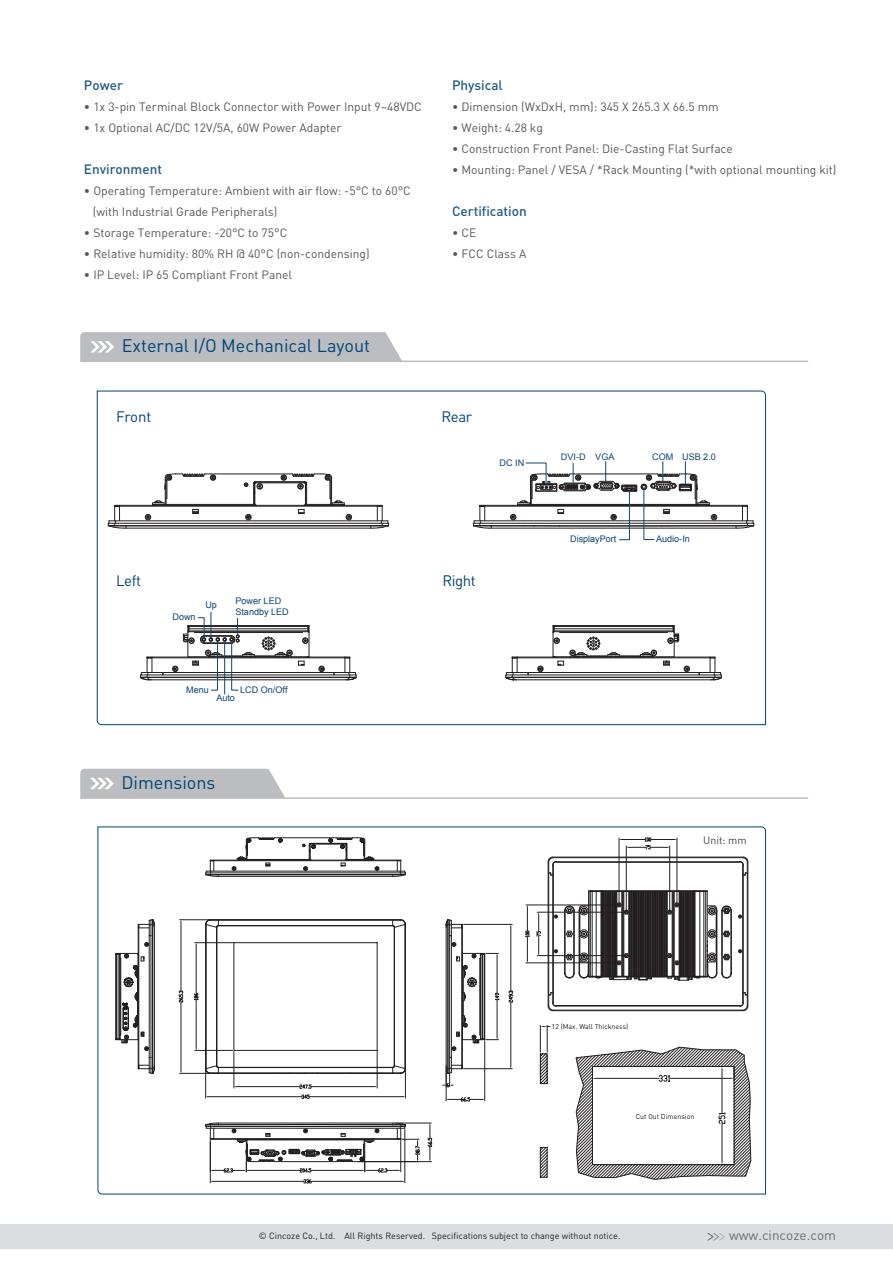
<style>
.page{position:relative;width:893px;height:1263px;background:#fff}
.page>*{position:absolute;margin:0;border:0;box-sizing:border-box;transform-origin:0 0}
.t1{font:18px "DIN Pro";color:#004475}
.t2{font:15px "DIN Pro";letter-spacing:-.03em;color:#004475}
.t3{font:500 13.5px "DIN Pro";color:#225b89}
.t4{font:13.5px "DIN Pro";color:#6c6d70}
.t5{font:12px/21px "DIN Pro";color:#57585a}
.t6{font:10.5px "DIN Pro";color:#424142}
.t7{font:9px/10.9px "Arial";color:#0d4573}
.t8{font:9px "DIN Pro";color:#231f20}
.t9{font:7.05px "DIN Pro";color:#231f20}
</style>
<div class="page">
<div style="left:0;top:1224px;width:893px;height:24px;background:#dcdddf"></div>
<svg style="left:707px;top:1233px;width:18px;height:7px"></svg>
<hr style="left:80px;top:797px;width:728px;height:2px;background:#bcbdc0">
<svg style="left:80px;top:769px;width:205px;height:28px;background:#c0c1c4"></svg>
<svg style="left:97px;top:826px;width:669px;height:369px"></svg>
<hr style="left:556px;top:1005px;width:184px;height:1px;background:#231f20">
<hr style="left:556px;top:1006px;width:184px;height:1px;background:#231f20">
<hr style="left:553px;top:1010px;width:190px;height:1px;background:#231f20">
<hr style="left:553px;top:865px;width:1px;height:137px;background:#231f20">
<hr style="left:552px;top:865px;width:1px;height:138px;background:#231f20">
<hr style="left:548px;top:862px;width:1px;height:144px;background:#231f20">
<hr style="left:748px;top:862px;width:1px;height:144px;background:#231f20">
<hr style="left:747px;top:862px;width:1px;height:143px;background:#231f20">
<hr style="left:743px;top:865px;width:1px;height:138px;background:#231f20">
<hr style="left:742px;top:865px;width:1px;height:137px;background:#231f20">
<hr style="left:553px;top:857px;width:190px;height:1px;background:#231f20">
<hr style="left:556px;top:861px;width:184px;height:1px;background:#231f20">
<hr style="left:556px;top:862px;width:184px;height:1px;background:#231f20">
<svg style="left:548px;top:1002px;width:9px;height:9px"></svg>
<svg style="left:739px;top:857px;width:9px;height:9px"></svg>
<svg style="left:738px;top:915px;width:4px;height:4px"></svg>
<svg style="left:738px;top:949px;width:4px;height:4px"></svg>
<svg style="left:739px;top:1002px;width:9px;height:9px"></svg>
<svg style="left:525px;top:837px;width:207px;height:144px"></svg>
<svg style="left:116px;top:953px;width:4px;height:90px"></svg>
<svg style="left:120px;top:837px;width:59px;height:325px"></svg>
<svg style="left:179px;top:837px;width:334px;height:346px"></svg>
<svg style="left:145px;top:866px;width:311px;height:317px"></svg>
<hr style="left:80px;top:361px;width:728px;height:1px;background:#bcbdc0">
<div style="left:80px;top:332px;width:322px;height:29px;background:#bcbdc0"></div>
<svg style="left:96px;top:390px;width:670px;height:335px"></svg>
<hr style="left:517px;top:657px;width:198px;height:1px;background:#231f20">
<hr style="left:512px;top:658px;width:203px;height:1px;background:#231f20">
<hr style="left:507px;top:672px;width:214px;height:1px;background:#231f20">
<hr style="left:512px;top:677px;width:203px;height:1px;background:#231f20">
<hr style="left:506px;top:675px;width:215px;height:1px;background:#231f20">
<hr style="left:516px;top:679px;width:197px;height:1px;background:#231f20">
<svg style="left:505px;top:657px;width:13px;height:23px"></svg>
<svg style="left:710px;top:657px;width:12px;height:23px"></svg>
<svg style="left:553px;top:625px;width:137px;height:47px"></svg>
<svg style="left:537px;top:666px;width:7px;height:6px"></svg>
<hr style="left:205px;top:474px;width:87px;height:1px;background:#231f20">
<hr style="left:254px;top:481px;width:52px;height:1px;background:#231f20">
<hr style="left:256px;top:482px;width:49px;height:1px;background:#231f20">
<hr style="left:256px;top:483px;width:49px;height:1px;background:#231f20">
<hr style="left:166px;top:504px;width:89px;height:1px;background:#231f20">
<hr style="left:115px;top:505px;width:262px;height:1px;background:#231f20">
<hr style="left:115px;top:506px;width:267px;height:1px;background:#231f20">
<hr style="left:109px;top:520px;width:279px;height:1px;background:#231f20">
<hr style="left:108px;top:523px;width:281px;height:1px;background:#231f20">
<hr style="left:126px;top:525px;width:245px;height:1px;background:#231f20">
<hr style="left:126px;top:526px;width:245px;height:1px;background:#231f20">
<hr style="left:123px;top:528px;width:248px;height:1px;background:#231f20">
<svg style="left:371px;top:505px;width:18px;height:29px"></svg>
<svg style="left:244px;top:482px;width:25px;height:24px"></svg>
<svg style="left:108px;top:505px;width:19px;height:24px"></svg>
<svg style="left:145px;top:473px;width:71px;height:48px"></svg>
<svg style="left:245px;top:513px;width:7px;height:8px"></svg>
<svg style="left:281px;top:473px;width:71px;height:48px"></svg>
<svg style="left:473px;top:461px;width:282px;height:80px"></svg>
<hr style="left:309px;top:626px;width:1px;height:31px;background:#231f20">
<hr style="left:147px;top:677px;width:203px;height:1px;background:#231f20">
<hr style="left:151px;top:679px;width:197px;height:1px;background:#231f20">
<hr style="left:141px;top:675px;width:215px;height:1px;background:#231f20">
<hr style="left:141px;top:672px;width:214px;height:1px;background:#231f20">
<hr style="left:147px;top:658px;width:203px;height:1px;background:#231f20">
<hr style="left:147px;top:657px;width:198px;height:1px;background:#231f20">
<svg style="left:345px;top:657px;width:12px;height:23px"></svg>
<svg style="left:140px;top:657px;width:13px;height:23px"></svg>
<svg style="left:318px;top:666px;width:7px;height:6px"></svg>
<svg style="left:172px;top:612px;width:137px;height:79px"></svg>
<hr style="left:224px;top:641px;width:1px;height:53px;background:#0d4573">
<svg style="left:540px;top:1025px;width:211px;height:155px"></svg>
<p class="t3" style="left:84px;top:74px;width:40px">Power</p>
<p class="t5" style="left:84px;top:96px;width:339px">• 1x 3-pin Terminal Block Connector with Power Input 9~48VDC</p>
<p class="t5" style="left:84px;top:117px;width:259px">• 1x Optional AC/DC 12V/5A, 60W Power Adapter</p>
<p class="t3" style="left:84px;top:158px;width:79px">Environment</p>
<p class="t5" style="left:93px;top:180px;width:319px;text-indent:-9px">• Operating Temperature: Ambient with air flow: -5°C to 60°C (with Industrial Grade Peripherals)</p>
<p class="t5" style="left:84px;top:222px;width:205px">• Storage Temperature: -20°C to 75°C</p>
<p class="t5" style="left:84px;top:243px;width:287px">• Relative humidity: 80% RH @ 40°C (non-condensing)</p>
<p class="t5" style="left:84px;top:264px;width:210px">• IP Level: IP 65 Compliant Front Panel</p>
<h1 class="t1" style="left:122px;top:334px;width:250px">External I/O Mechanical Layout</h1>
<p class="t3" style="left:452px;top:74px;width:52px">Physical</p>
<p class="t5" style="left:452px;top:96px;width:268px">• Dimension (WxDxH, mm): 345 X 265.3 X 66.5 mm</p>
<p class="t5" style="left:452px;top:117px;width:92px">• Weight: 4.28 kg</p>
<p class="t5" style="left:452px;top:138px;width:282px">• Construction Front Panel: Die-Casting Flat Surface</p>
<p class="t5" style="left:452px;top:159px;width:386px">• Mounting: Panel / VESA / *Rack Mounting (*with optional mounting kit)</p>
<p class="t3" style="left:452px;top:200px;width:76px">Certification</p>
<p class="t5" style="left:452px;top:222px;width:26px">• CE</p>
<p class="t5" style="left:452px;top:243px;width:76px">• FCC Class A</p>
<p class="t2" style="left:116px;top:407px;width:37px">Front</p>
<p class="t2" style="left:441px;top:407px;width:32px">Rear</p>
<p class="t7" style="left:499px;top:458px;width:26px">DC IN</p>
<p class="t2" style="left:116px;top:570px;width:26px">Left</p>
<p class="t2" style="left:442px;top:570px;width:35px">Right</p>
<p class="t7" style="left:172px;top:611px;width:25px">Down</p>
<p class="t7" style="left:205px;top:600px;width:13px">Up</p>
<p class="t7" style="left:235px;top:596px;width:55px">Power LED<br>Standby LED</p>
<p class="t7" style="left:186px;top:685px;width:24px">Menu</p>
<p class="t7" style="left:240px;top:685px;width:49px">LCD On/Off</p>
<p class="t7" style="left:216px;top:693px;width:20px">Auto</p>
<h1 class="t1" style="left:121px;top:770px;width:96px">Dimensions</h1>
<p class="t7" style="left:561px;top:451px;width:55px">DVI-D VGA</p>
<p class="t7" style="left:570px;top:533px;width:48px">DisplayPort</p>
<p class="t7" style="left:652px;top:451px;width:23px">COM</p>
<p class="t7" style="left:682px;top:451px;width:35px">USB 2.0</p>
<p class="t7" style="left:656px;top:533px;width:35px">Audio-In</p>
<p class="t6" style="left:703px;top:833px;width:45px">Unit: mm</p>
<p class="t9" style="left:552px;top:1021px;width:78px">12 (Max. Wall Thickness)</p>
<p class="t9" style="left:636px;top:1111px;width:60px">Cut Out Dimension</p>
<p class="t8" style="left:259px;top:1229px;width:363px">© Cincoze Co., Ltd. All Rights Reserved. Specifications subject to change without notice.</p>
<p class="t4" style="left:729px;top:1226px;width:108px">www.cincoze.com</p>
</div>
